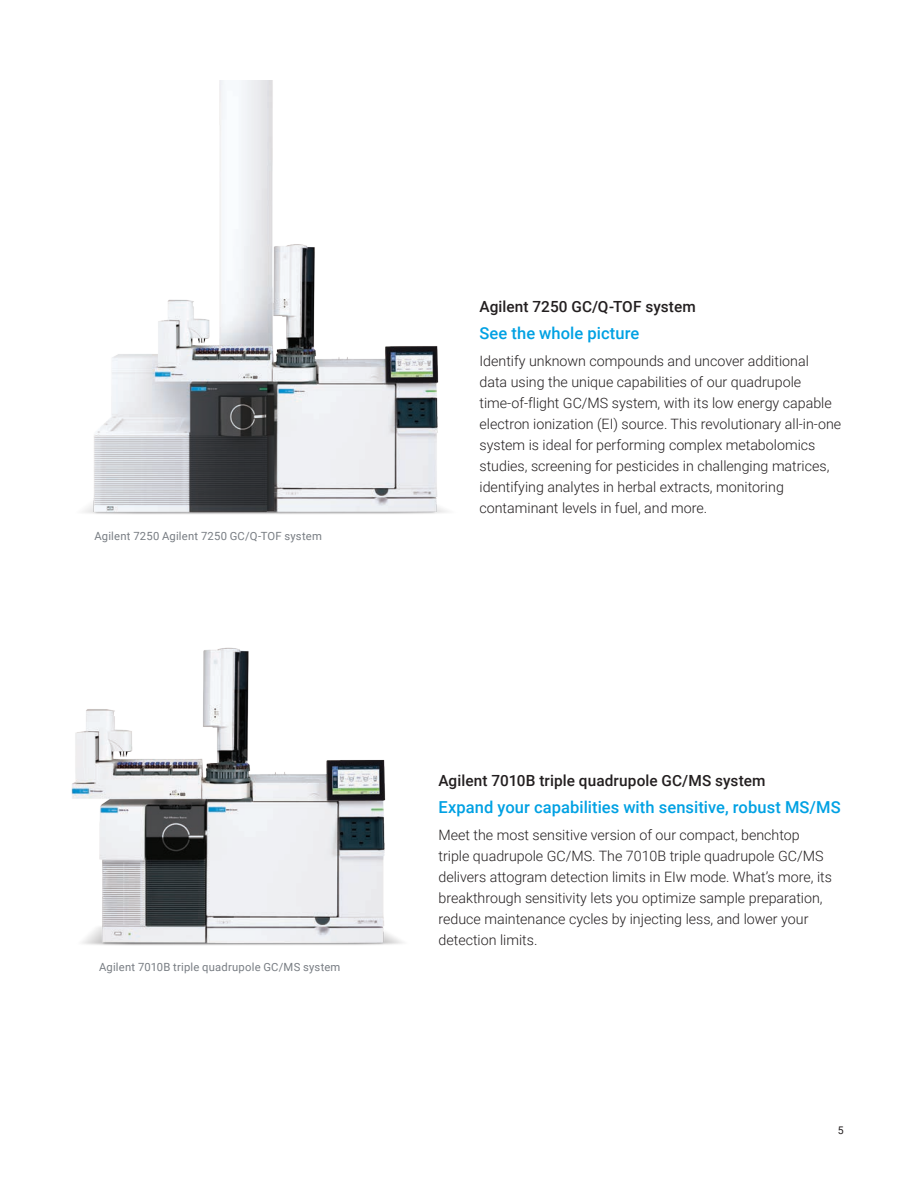
<style>
.page{position:relative;width:918px;height:1188px;background:#fff}
.page>*{position:absolute;margin:0;border:0;box-sizing:border-box;transform-origin:0 0}
.BROCHURE_subhead_blu{font:500 16.5px "Roboto";letter-spacing:.005em;color:#00a1e3}
.BROCHURE_secondary_s{font:500 15.3px "Roboto";letter-spacing:.005em;color:#231f20}
.BROCHURE_text_black{font:300 14.25px/21px "Roboto";color:#231f20}
.BROCHURE_caption_gra{font:11.25px "Roboto";letter-spacing:.02em;color:#787d83}
.t1{font:10.5px "Roboto";color:#231f20}
</style>
<div class="page">
<img style="left:71px;top:647px;width:332px;height:299px">
<img style="left:83px;top:81px;width:365px;height:433px">
<p class="BROCHURE_caption_gra" style="left:94px;top:528px;width:229px">Agilent 7250 Agilent 7250 GC/Q-TOF system</p>
<p class="BROCHURE_caption_gra" style="left:99px;top:959px;width:243px">Agilent 7010B triple quadrupole GC/MS system</p>
<p class="BROCHURE_secondary_s" style="left:480px;top:296px;width:218px">Agilent 7250 GC/Q-TOF system</p>
<p class="BROCHURE_subhead_blu" style="left:480px;top:321px;width:161px">See the whole picture</p>
<p class="BROCHURE_text_black" style="left:480px;top:350px;width:363px">Identify unknown compounds and uncover additional<br>data using the unique capabilities of our quadrupole time-of-flight GC/MS system, with its low energy capable electron ionization (EI) source. This revolutionary all-in-one system is ideal for performing complex metabolomics studies, screening for pesticides in challenging matrices, identifying analytes in herbal extracts, monitoring contaminant levels in fuel, and more.</p>
<p class="BROCHURE_secondary_s" style="left:438px;top:770px;width:329px">Agilent 7010B triple quadrupole GC/MS system</p>
<p class="BROCHURE_subhead_blu" style="left:438px;top:795px;width:404px">Expand your capabilities with sensitive, robust MS/MS</p>
<p class="BROCHURE_text_black" style="left:438px;top:824px;width:395px">Meet the most sensitive version of our compact, benchtop triple quadrupole GC/MS. The 7010B triple quadrupole GC/MS delivers attogram detection limits in EIw mode. What’s more, its breakthrough sensitivity lets you optimize sample preparation, reduce maintenance cycles by injecting less, and lower your detection limits.</p>
<p class="t1" style="left:838px;top:1123px;width:7px">5</p>
</div>
